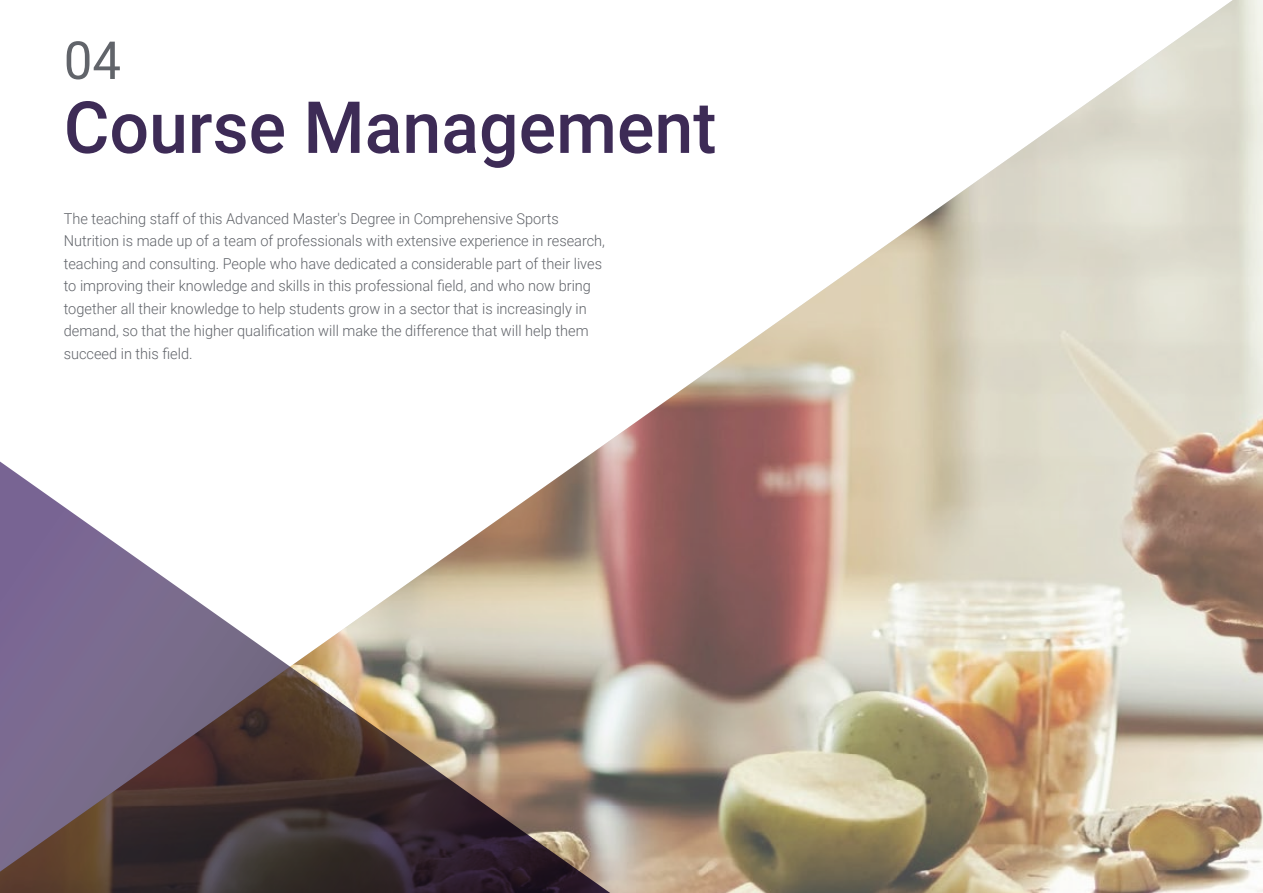
<style>
.page{position:relative;width:1263px;height:893px;background:#fff}
.page>*{position:absolute;margin:0;border:0;box-sizing:border-box;transform-origin:0 0}
.t1{font:500 72px "Roboto";color:#3d2b56}
.t2{font:52.5px "Roboto";color:#61646a}
.t3{font:300 15px/22.5px "Roboto";color:#61646a}
</style>
<div class="page">
<img style="left:602px;top:0;width:661px;height:893px">
<svg style="left:0;top:446px;width:640px;height:447px"></svg>
<h2 class="t2" style="left:64px;top:24px;width:59px">04</h2>
<h1 class="t1" style="left:64px;top:77px;width:654px">Course Management</h1>
<p class="t3" style="left:64px;top:207px;width:543px">The teaching staff of this Advanced Master's Degree in Comprehensive Sports Nutrition is made up of a team of professionals with extensive experience in research, teaching and consulting. People who have dedicated a considerable part of their lives to improving their knowledge and skills in this professional field, and who now bring together all their knowledge to help students grow in a sector that is increasingly in demand, so that the higher qualification will make the difference that will help them succeed in this field.</p>
</div>
